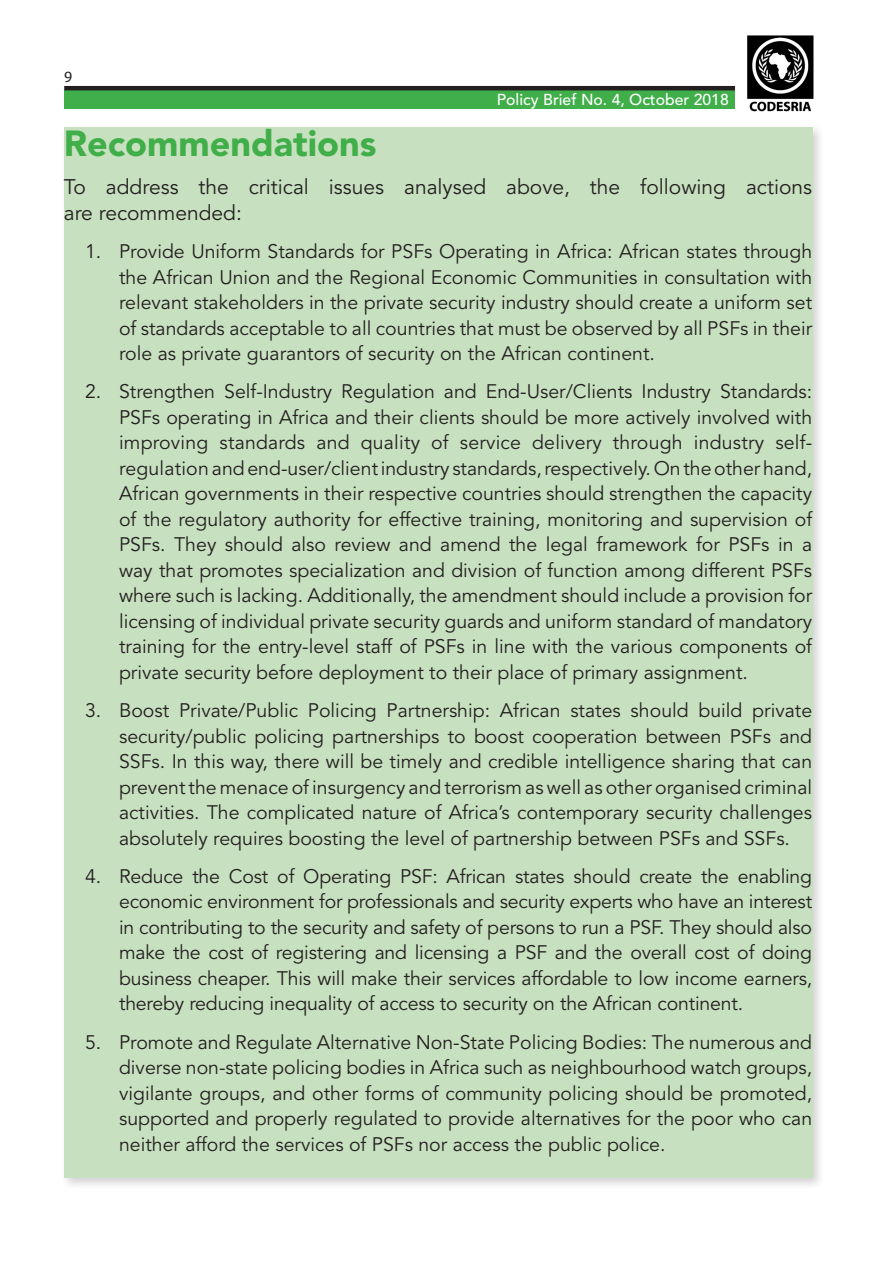
<style>
.page{position:relative;width:893px;height:1263px;background:#fff}
.page>*{position:absolute;margin:0;border:0;box-sizing:border-box;transform-origin:0 0}
.Titre{font:900 36px "Avenir";color:#40ae49}
.Texte1{font:21px/25.5px "Avenir";color:#231f20}
.Texte1-2{font:19.5px/25.5px "Avenir";color:#231f20;text-align:justify}
.t1{font:500 15.75px "Avenir";color:#fff}
.t2{font:15.75px "Myriad Pro";color:#231f20}
</style>
<div class="page">
<div style="left:64px;top:90px;width:671px;height:19px;background:#40ae49"></div>
<hr style="left:64px;top:86px;width:671px;height:4px;background:#231f20">
<img style="left:747px;top:35px;width:67px;height:77px">
<div style="left:60px;top:124px;width:765px;height:1066px;background:#231f20;opacity:.2"></div>
<div style="left:64px;top:128px;width:749px;height:1050px;background:#c7e0bf"></div>
<p class="t2" style="left:64px;top:67px;width:10px">9</p>
<p class="t1" style="left:497px;top:90px;width:233px">Policy Brief No. 4, October 2018</p>
<p class="Titre" style="left:64px;top:122px;width:314px">Recommendations</p>
<p class="Texte1" style="left:64px;top:175px;width:750px">To address the critical issues analysed above, the following actions are recommended:</p>
<p class="Texte1-2" style="left:119px;top:239px;width:695px;text-indent:-34px">1. Provide Uniform Standards for PSFs Operating in Africa: African states through the African Union and the Regional Economic Communities in consultation with relevant stakeholders in the private security industry should create a uniform set of standards acceptable to all countries that must be observed by all PSFs in their role as private guarantors of security on the African continent.</p>
<p class="Texte1-2" style="left:119px;top:379px;width:695px;text-indent:-34px">2. Strengthen Self-Industry Regulation and End-User/Clients Industry Standards:<br>PSFs operating in Africa and their clients should be more actively involved with improving standards and quality of service delivery through industry self&shy;regulation and end-user/client industry standards, respectively. On the other hand, African governments in their respective countries should strengthen the capacity of the regulatory authority for effective training, monitoring and supervision of PSFs. They should also review and amend the legal framework for PSFs in a way that promotes specialization and division of function among different PSFs where such is lacking. Additionally, the amendment should include a provision for licensing of individual private security guards and uniform standard of mandatory training for the entry-level staff of PSFs in line with the various components of private security before deployment to their place of primary assignment.</p>
<p class="Texte1-2" style="left:119px;top:698px;width:695px;text-indent:-34px">3. Boost Private/Public Policing Partnership: African states should build private security/public policing partnerships to boost cooperation between PSFs and SSFs. In this way, there will be timely and credible intelligence sharing that can prevent the menace of insurgency and terrorism as well as other organised criminal activities. The complicated nature of Africa’s contemporary security challenges absolutely requires boosting the level of partnership between PSFs and SSFs.</p>
<p class="Texte1-2" style="left:119px;top:864px;width:695px;text-indent:-34px">4. Reduce the Cost of Operating PSF: African states should create the enabling economic environment for professionals and security experts who have an interest in contributing to the security and safety of persons to run a PSF. They should also make the cost of registering and licensing a PSF and the overall cost of doing business cheaper. This will make their services affordable to low income earners, thereby reducing inequality of access to security on the African continent.</p>
<p class="Texte1-2" style="left:119px;top:1030px;width:695px;text-indent:-34px">5. Promote and Regulate Alternative Non-State Policing Bodies: The numerous and diverse non-state policing bodies in Africa such as neighbourhood watch groups, vigilante groups, and other forms of community policing should be promoted, supported and properly regulated to provide alternatives for the poor who can neither afford the services of PSFs nor access the public police.</p>
</div>
